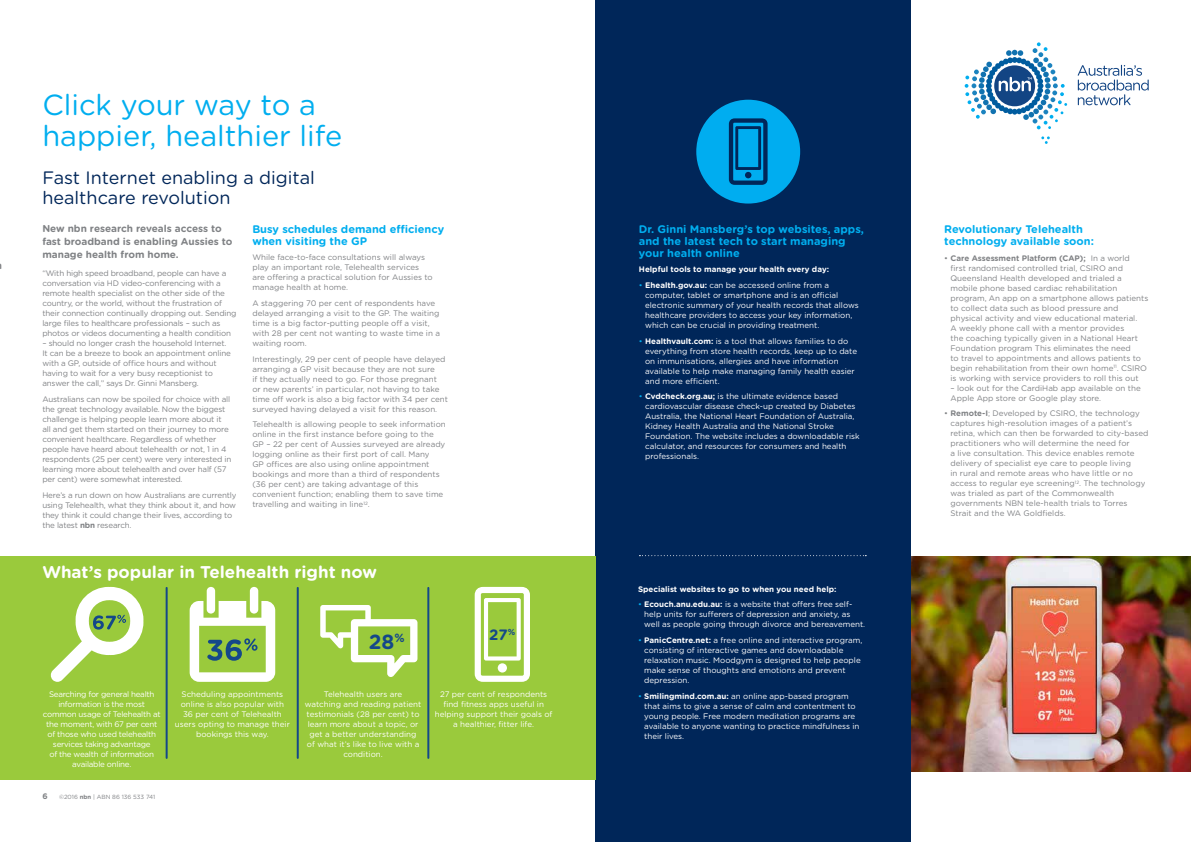
<style>
.page{position:relative;width:1191px;height:842px;background:#fff}
.page>*{position:absolute;margin:0;border:0;box-sizing:border-box;transform-origin:0 0}
.t1{font:29px/30.8px "Gotham Rounded";color:#00aeef}
.t2{font:700 20.4px "Gotham Rounded";color:#144889}
.t3{font:18px/20px "Gotham Rounded";color:#002659}
.t4{font:700 17px "Gotham Rounded";color:#fff}
.t5{font:700 15px "Gotham Rounded";color:#144889}
.t6{font:700 11px/12px "Gotham Rounded";color:#00aeef}
.t7{font:700 10px/13px "Gotham Rounded";color:#808285}
.t8{font:8px/10px "Gotham Rounded";color:#808285}
.t9{font:8px/10px "Gotham Rounded";color:#fff}
.t10{font:8px/10px "Gotham Rounded";letter-spacing:-.02em;color:#808285}
.t11{font:8px/10px "Gotham Rounded";letter-spacing:-.03em;color:#fff;text-align:center}
.t12{font:700 8px "Gotham Rounded";color:#fff}
.t13{font:700 8px "Gotham Rounded";color:#808285}
.t14{font:6px "Gotham Rounded";color:#808285}
.s1{font-weight:700}
.s2{color:#00aeef}
</style>
<div class="page">
<img style="left:911px;top:556px;width:280px;height:215px">
<div style="left:595px;top:0;width:316px;height:842px;background:#002659"></div>
<svg style="left:1077px;top:65px;width:71px;height:40px"></svg>
<svg style="left:1041px;top:136px;width:8px;height:8px"></svg>
<svg style="left:964px;top:42px;width:103px;height:87px"></svg>
<div style="left:0;top:556px;width:595px;height:224px;background:#9aca3c"></div>
<svg style="left:50px;top:587px;width:93px;height:95px"></svg>
<svg style="left:639px;top:555px;width:227px;height:1px"></svg>
<hr style="left:166px;top:588px;width:2px;height:170px;background:#144889">
<hr style="left:297px;top:588px;width:2px;height:170px;background:#144889">
<hr style="left:427px;top:588px;width:2px;height:170px;background:#144889">
<svg style="left:190px;top:587px;width:85px;height:95px"></svg>
<svg style="left:320px;top:605px;width:97px;height:72px"></svg>
<div style="left:696px;top:100px;width:104px;height:104px;background:#00adf0;border-radius:50%"></div>
<svg style="left:475px;top:587px;width:55px;height:95px"></svg>
<svg style="left:729px;top:118px;width:38px;height:67px"></svg>
<h1 class="t1" style="left:42px;top:88px;width:301px">Click your way to a happier, healthier life</h1>
<h3 class="t3" style="left:42px;top:166px;width:274px">Fast Internet enabling a digital healthcare revolution</h3>
<p class="t7" style="left:42px;top:221px;width:192px">New nbn research reveals access to fast broadband is enabling Aussies to manage health from home.</p>
<p class="t10" style="left:42px;top:268px;width:196px">“With high speed broadband, people can have a conversation via HD video-conferencing with a remote health specialist on the other side of the country, or the world, without the frustration of their connection continually dropping out. Sending large files to healthcare professionals – such as photos or videos documenting a health condition</p>
<p class="t10" style="left:42px;top:338px;width:190px">– should no longer crash the household Internet.<br>It can be a breeze to book an appointment online with a GP, outside of office hours and without having to wait for a very busy receptionist to answer the call,” says Dr. Ginni Mansberg.</p>
<p class="t10" style="left:42px;top:394px;width:190px">Australians can now be spoiled for choice with all the great technology available. Now the biggest challenge is helping people learn more about it all and get them started on their journey to more convenient healthcare. Regardless of whether people have heard about telehealth or not, 1 in 4 respondents (25 per cent) were very interested in learning more about telehealth and over half (57 per cent) were somewhat interested.</p>
<p class="t10" style="left:42px;top:490px;width:196px">Here’s a run down on how Australians are currently using Telehealth, what they think about it, and how they think it could change their lives, according to the latest <span class="s1">nbn</span> research.</p>
<h3 class="t6" style="left:252px;top:222px;width:193px">Busy schedules demand efficiency when visiting the GP</h3>
<p class="t8" style="left:252px;top:252px;width:182px">While face-to-face consultations will always play an important role, Telehealth services are offering a practical solution for Aussies to manage health at home.</p>
<p class="t8" style="left:252px;top:298px;width:189px">A staggering 70 per cent of respondents have delayed arranging a visit to the GP. The waiting time is a big factor-putting people off a visit, with 28 per cent not wanting to waste time in a waiting room.</p>
<p class="t8" style="left:252px;top:354px;width:197px">Interestingly, 29 per cent of people have delayed arranging a GP visit because they are not sure<br>if they actually need to go. For those pregnant<br>or new parents’ in particular, not having to take time off work is also a big factor with 34 per cent surveyed having delayed a visit for this reason.</p>
<p class="t8" style="left:252px;top:419px;width:195px">Telehealth is allowing people to seek information online in the first instance before going to the GP – 22 per cent of Aussies surveyed are already logging online as their first port of call. Many<br>GP offices are also using online appointment bookings and more than a third of respondents (36 per cent) are taking advantage of this convenient function; enabling them to save time travelling and waiting in line<sup>12</sup>.</p>
<h3 class="t4" style="left:43px;top:560px;width:336px">What’s popular in Telehealth right now</h3>
<h2 class="t2" style="left:369px;top:627px;width:37px">28<sup>%</sup></h2>
<h3 class="t5" style="left:489px;top:623px;width:28px">27<sup>%</sup></h3>
<p class="t11" style="left:43px;top:688px;width:119px">Searching for general health information is the most common usage of Telehealth at the moment, with 67 per cent of those who used telehealth services taking advantage<br>of the wealth of information available online.</p>
<p class="t9" style="left:305px;top:688px;width:118px;text-align:center">Telehealth users are watching and reading patient testimonials (28 per cent) to learn more about a topic, or get a better understanding of what it’s like to live with a condition.</p>
<p class="t9" style="left:435px;top:688px;width:119px;text-align:center">27 per cent of respondents find fitness apps useful in helping support their goals of a healthier, fitter life.</p>
<p class="t9" style="left:175px;top:688px;width:116px;text-align:center">Scheduling appointments online is also popular with<br>36 per cent of Telehealth users opting to manage their bookings this way.</p>
<p class="t13" style="left:42px;top:790px;width:7px">6</p>
<p class="t14" style="left:59px;top:792px;width:98px">©2016 <span class="s1">nbn</span> | ABN 86 136 533 741</p>
<h3 class="t6" style="left:639px;top:222px;width:227px">Dr. Ginni Mansberg’s top websites, apps, and the latest tech to start managing your health online</h3>
<p class="t12" style="left:639px;top:264px;width:192px">Helpful tools to manage your health every day:</p>
<p class="t9" style="left:645px;top:280px;width:215px;text-indent:-6px"><span class="s2">•</span> <span class="s1">Ehealth.gov.au:</span> can be accessed online from a computer, tablet or smartphone and is an official electronic summary of your health records that allows healthcare providers to access your key information, which can be crucial in providing treatment.</p>
<p class="t9" style="left:645px;top:336px;width:213px;text-indent:-6px"><span class="s2">•</span> <span class="s1">Healthvault.com:</span> is a tool that allows families to do everything from store health records, keep up to date on immunisations, allergies and have information available to help make managing family health easier and more efficient.</p>
<p class="t9" style="left:645px;top:391px;width:216px;text-indent:-6px"><span class="s2">•</span> <span class="s1">Cvdcheck.org.au;</span> is the ultimate evidence based cardiovascular disease check-up created by Diabetes Australia, the National Heart Foundation of Australia, Kidney Health Australia and the National Stroke Foundation. The website includes a downloadable risk calculator, and resources for consumers and health professionals.</p>
<p class="t12" style="left:638px;top:583px;width:200px">Specialist websites to go to when you need help:</p>
<p class="t9" style="left:644px;top:599px;width:222px;text-indent:-6px"><span class="s2">•</span> <span class="s1">Ecouch.anu.edu.au:</span> is a website that offers free self&shy;help units for sufferers of depression and anxiety, as well as people going through divorce and bereavement.</p>
<p class="t9" style="left:644px;top:635px;width:219px;text-indent:-6px"><span class="s2">•</span> <span class="s1">PanicCentre.net:</span> a free online and interactive program, consisting of interactive games and downloadable relaxation music. Moodgym is designed to help people make sense of thoughts and emotions and prevent depression.</p>
<p class="t9" style="left:644px;top:690px;width:217px;text-indent:-6px"><span class="s2">•</span> <span class="s1">Smilingmind.com.au:</span> an online app-based program that aims to give a sense of calm and contentment to young people. Free modern meditation programs are available to anyone wanting to practice mindfulness in their lives.</p>
<h3 class="t6" style="left:944px;top:223px;width:151px">Revolutionary Telehealth technology available soon:</h3>
<p class="t8" style="left:950px;top:252px;width:199px;text-indent:-6px">• <span class="s1">Care Assessment Platform (CAP);</span> In a world<br>first randomised controlled trial, CSIRO and Queensland Health developed and trialed a mobile phone based cardiac rehabilitation program, An app on a smartphone allows patients to collect data such as blood pressure and physical activity and view educational material.<br>A weekly phone call with a mentor provides<br>the coaching typically given in a National Heart Foundation program This eliminates the need<br>to travel to appointments and allows patients to begin rehabilitation from their own home<sup>11</sup>. CSIRO is working with service providers to roll this out</p>
<p class="t8" style="left:950px;top:382px;width:192px">– look out for the CardiHab app available on the<br>Apple App store or Google play store.</p>
<p class="t8" style="left:950px;top:408px;width:199px;text-indent:-6px">• <span class="s1">Remote-I</span>; Developed by CSIRO, the technology captures high-resolution images of a patient’s retina, which can then be forwarded to city-based practitioners who will determine the need for<br>a live consultation. This device enables remote delivery of specialist eye care to people living<br>in rural and remote areas who have little or no access to regular eye screening<sup>12</sup>. The technology was trialed as part of the Commonwealth governments NBN tele-health trials to Torres Strait and the WA Goldfields.</p>
</div>
